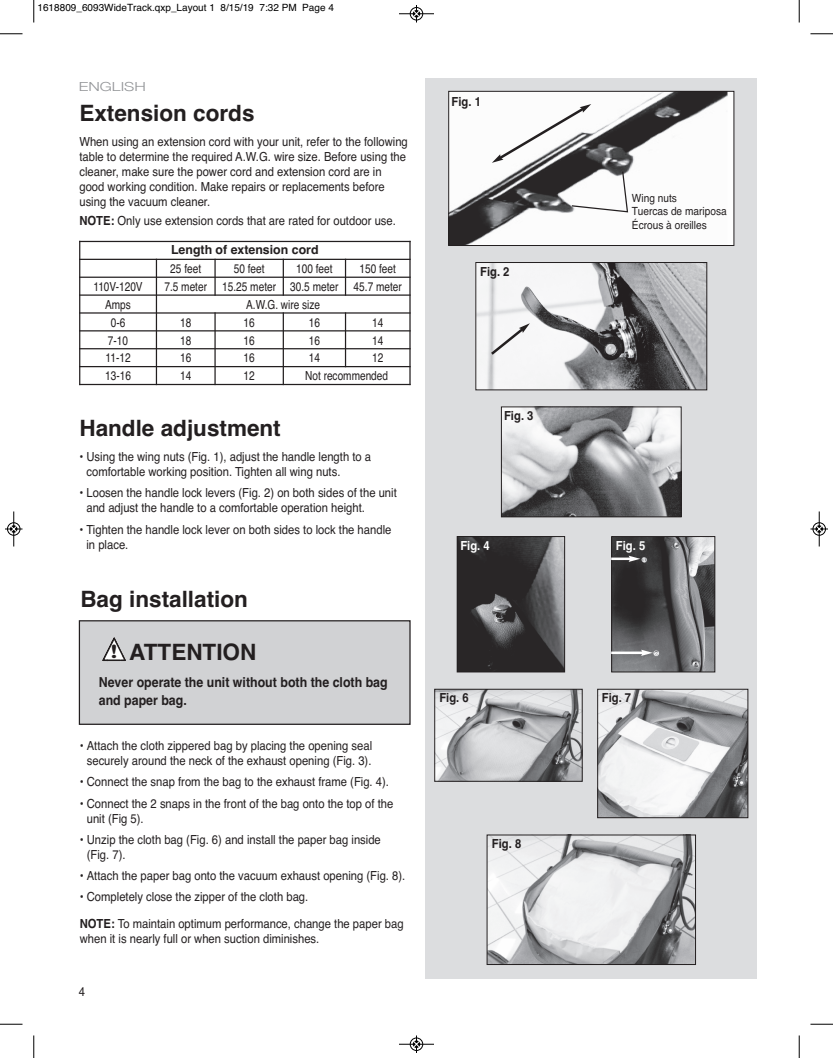
<style>
.page{position:relative;width:833px;height:1058px;background:#fff}
.page>*{position:absolute;margin:0;border:0;box-sizing:border-box;transform-origin:0 0}
.t1{font:700 22.5px "Helvetica";color:#231f20}
.t2{font:700 19.5px "Gill Sans";color:#231f20;scale:1.25 1}
.t3{font:700 13.75px/17.5px "Helvetica";color:#231f20;scale:.9 1}
.t4{font:12.5px/15px "Helvetica";color:#231f20;scale:.9 1}
.t5{font:12.5px "Helvetica";color:#231f20;scale:.81 1}
.t6{font:700 12.5px "Helvetica";color:#231f20;scale:.9 1}
.t7{font:700 12.5px "Helvetica";color:#231f20}
.t8{font:700 12.5px "Helvetica";color:#fff;scale:.9 1}
.t9{font:300 12.5px "Helvetica Neue";color:#939598;scale:1.3 1}
.t10{font:11.25px/13.5px "Helvetica";color:#231f20;scale:.9 1}
.t11{font:10px "Helvetica";color:#000}
.s1{font-weight:700}
</style>
<div class="page">
<div style="left:425px;top:79px;width:332px;height:900px;background:#dcdddf"></div>
<hr style="left:79px;top:241px;width:1px;height:144px;background:#231f20">
<hr style="left:156px;top:259px;width:1px;height:126px;background:#231f20">
<hr style="left:214px;top:259px;width:2px;height:37px;background:#231f20">
<hr style="left:214px;top:312px;width:2px;height:73px;background:#231f20">
<hr style="left:283px;top:259px;width:1px;height:37px;background:#231f20">
<hr style="left:283px;top:312px;width:1px;height:73px;background:#231f20">
<hr style="left:345px;top:259px;width:1px;height:37px;background:#231f20">
<hr style="left:345px;top:312px;width:1px;height:55px;background:#231f20">
<hr style="left:409px;top:241px;width:1px;height:144px;background:#231f20">
<hr style="left:79px;top:241px;width:331px;height:1px;background:#231f20">
<hr style="left:79px;top:259px;width:331px;height:1px;background:#231f20">
<hr style="left:79px;top:276px;width:331px;height:2px;background:#231f20">
<hr style="left:79px;top:294px;width:331px;height:2px;background:#231f20">
<hr style="left:79px;top:312px;width:331px;height:1px;background:#231f20">
<hr style="left:79px;top:330px;width:331px;height:1px;background:#231f20">
<hr style="left:79px;top:348px;width:331px;height:1px;background:#231f20">
<hr style="left:79px;top:366px;width:331px;height:1px;background:#231f20">
<hr style="left:79px;top:384px;width:331px;height:1px;background:#231f20">
<img style="left:450px;top:93px;width:282px;height:151px">
<div style="left:448px;top:91px;width:286px;height:155px;border:1px solid #231f20"></div>
<img style="left:477px;top:264px;width:228px;height:124px">
<div style="left:475px;top:262px;width:232px;height:128px;border:1px solid #231f20"></div>
<img style="left:436px;top:690px;width:144px;height:89px">
<div style="left:434px;top:688px;width:148px;height:93px;border:1px solid #231f20"></div>
<img style="left:613px;top:538px;width:100px;height:132px">
<div style="left:611px;top:536px;width:104px;height:136px;border:1px solid #231f20"></div>
<img style="left:503px;top:408px;width:176px;height:107px">
<div style="left:501px;top:406px;width:180px;height:111px;border:1px solid #231f20"></div>
<img style="left:599px;top:690px;width:147px;height:126px">
<div style="left:597px;top:688px;width:151px;height:130px;border:1px solid #231f20"></div>
<img style="left:458px;top:538px;width:105px;height:132px">
<div style="left:456px;top:536px;width:109px;height:136px;border:1px solid #231f20"></div>
<img style="left:488px;top:836px;width:206px;height:127px">
<div style="left:486px;top:834px;width:210px;height:131px;border:1px solid #231f20"></div>
<div style="left:79px;top:621px;width:331px;height:103px;background:#d1d2d4"></div>
<div style="left:79px;top:620px;width:331px;height:105px;border:1px solid #231f20"></div>
<svg style="left:102px;top:637px;width:24px;height:24px"></svg>
<svg style="left:492px;top:104px;width:99px;height:59px;background:#d8d7d8"></svg>
<svg style="left:570px;top:170px;width:58px;height:43px;background:#d6d5d6"></svg>
<svg style="left:488px;top:323px;width:42px;height:34px"></svg>
<hr style="left:611px;top:651px;width:32px;height:3px;background:#fff">
<svg style="left:641px;top:649px;width:11px;height:7px"></svg>
<hr style="left:611px;top:557px;width:19px;height:3px;background:#fff">
<svg style="left:628px;top:555px;width:12px;height:7px"></svg>
<svg style="left:33px;top:0;width:2px;height:22px"></svg>
<svg style="left:0;top:33px;width:22px;height:2px"></svg>
<svg style="left:798px;top:0;width:2px;height:22px"></svg>
<svg style="left:810px;top:33px;width:22px;height:2px"></svg>
<svg style="left:33px;top:1035px;width:2px;height:23px"></svg>
<svg style="left:0;top:1023px;width:22px;height:2px"></svg>
<svg style="left:798px;top:1035px;width:2px;height:23px"></svg>
<svg style="left:810px;top:1023px;width:22px;height:2px"></svg>
<hr style="left:399px;top:14px;width:35px;height:1px;background:#000">
<div style="left:410px;top:7px;width:13px;height:13px;border:1px solid #000;border-radius:50%"></div>
<svg style="left:413px;top:5px;width:6px;height:17px"></svg>
<hr style="left:399px;top:1044px;width:35px;height:1px;background:#000">
<div style="left:410px;top:1037px;width:13px;height:13px;border:1px solid #000;border-radius:50%"></div>
<svg style="left:413px;top:1035px;width:6px;height:17px"></svg>
<hr style="left:14px;top:511px;width:1px;height:35px;background:#000">
<div style="left:7px;top:522px;width:13px;height:13px;border:1px solid #000;border-radius:50%"></div>
<svg style="left:5px;top:526px;width:17px;height:6px"></svg>
<hr style="left:819px;top:511px;width:1px;height:35px;background:#000">
<div style="left:812px;top:522px;width:13px;height:13px;border:1px solid #000;border-radius:50%"></div>
<svg style="left:810px;top:526px;width:18px;height:6px"></svg>
<p class="t11" style="left:38px;top:2px;width:298px">1618809_6093WideTrack.qxp_Layout 1 8/15/19 7:32 PM Page 4</p>
<p class="t9" style="left:79px;top:79px;width:53px">ENGLISH</p>
<h1 class="t1" style="left:79px;top:100px;width:177px">Extension cords</h1>
<p class="t4" style="left:79px;top:134px;width:366px">When using an extension cord with your unit, refer to the following table to determine the required A.W.G. wire size. Before using the cleaner, make sure the power cord and extension cord are in good working condition. Make repairs or replacements before using the vacuum cleaner.</p>
<p class="t4" style="left:79px;top:213px;width:353px"><span class="s1">NOTE:</span> Only use extension cords that are rated for outdoor use.</p>
<p class="t7" style="left:171px;top:242px;width:149px">Length of extension cord</p>
<p class="t5" style="left:170px;top:261px;width:40px">25 feet</p>
<p class="t5" style="left:234px;top:261px;width:40px">50 feet</p>
<p class="t5" style="left:296px;top:261px;width:47px">100 feet</p>
<p class="t5" style="left:359px;top:261px;width:47px">150 feet</p>
<p class="t5" style="left:93px;top:279px;width:62px">110V-120V</p>
<p class="t5" style="left:164px;top:279px;width:294px">7.5 meter 15.25 meter 30.5 meter 45.7 meter</p>
<p class="t5" style="left:105px;top:297px;width:33px">Amps</p>
<p class="t5" style="left:246px;top:297px;width:93px">A.W.G. wire size</p>
<p class="t5" style="left:111px;top:315px;width:19px">0-6</p>
<p class="t5" style="left:180px;top:315px;width:15px">18</p>
<p class="t5" style="left:243px;top:315px;width:15px">16</p>
<p class="t5" style="left:309px;top:315px;width:15px">16</p>
<p class="t5" style="left:372px;top:315px;width:15px">14</p>
<p class="t5" style="left:108px;top:333px;width:26px">7-10</p>
<p class="t5" style="left:180px;top:333px;width:15px">18</p>
<p class="t5" style="left:243px;top:333px;width:15px">16</p>
<p class="t5" style="left:309px;top:333px;width:15px">16</p>
<p class="t5" style="left:372px;top:333px;width:15px">14</p>
<p class="t5" style="left:106px;top:351px;width:32px">11-12</p>
<p class="t5" style="left:180px;top:351px;width:15px">16</p>
<p class="t5" style="left:243px;top:351px;width:15px">16</p>
<p class="t5" style="left:309px;top:351px;width:15px">14</p>
<p class="t5" style="left:372px;top:351px;width:15px">12</p>
<p class="t5" style="left:105px;top:369px;width:33px">13-16</p>
<p class="t5" style="left:180px;top:369px;width:15px">14</p>
<p class="t5" style="left:243px;top:369px;width:15px">12</p>
<p class="t5" style="left:305px;top:369px;width:104px">Not recommended</p>
<h1 class="t1" style="left:79px;top:415px;width:203px">Handle adjustment</h1>
<p class="t4" style="left:86px;top:449px;width:318px;text-indent:-7px">• Using the wing nuts (Fig. 1), adjust the handle length to a comfortable working position. Tighten all wing nuts.</p>
<p class="t4" style="left:86px;top:485px;width:346px;text-indent:-7px">• Loosen the handle lock levers (Fig. 2) on both sides of the unit and adjust the handle to a comfortable operation height.</p>
<p class="t4" style="left:86px;top:522px;width:340px;text-indent:-7px">• Tighten the handle lock lever on both sides to lock the handle in place.</p>
<h1 class="t1" style="left:80px;top:585px;width:169px">Bag installation</h1>
<h1 class="t1" style="left:129px;top:638px;width:129px">ATTENTION</h1>
<p class="t3" style="left:99px;top:674px;width:322px">Never operate the unit without both the cloth bag and paper bag.</p>
<h2 class="t2" style="left:111px;top:644px;width:7px">!</h2>
<p class="t4" style="left:80px;top:738px;width:326px;text-align:center">• Attach the cloth zippered bag by placing the opening seal securely around the neck of the exhaust opening (Fig. 3).</p>
<p class="t4" style="left:80px;top:774px;width:345px">• Connect the snap from the bag to the exhaust frame (Fig. 4).</p>
<p class="t4" style="left:87px;top:795px;width:342px;text-indent:-7px">• Connect the 2 snaps in the front of the bag onto the top of the unit (Fig 5).</p>
<p class="t4" style="left:87px;top:832px;width:328px;text-indent:-7px">• Unzip the cloth bag (Fig. 6) and install the paper bag inside (Fig. 7).</p>
<p class="t4" style="left:80px;top:868px;width:363px">• Attach the paper bag onto the vacuum exhaust opening (Fig. 8).</p>
<p class="t4" style="left:80px;top:884px;width:361px;line-height:26.2px">• Completely close the zipper of the cloth bag.<br><span class="s1">NOTE:</span> To maintain optimum performance, change the paper bag</p>
<p class="t4" style="left:80px;top:930px;width:268px">when it is nearly full or when suction diminishes.</p>
<p class="t4" style="left:79px;top:984px;width:8px">4</p>
<p class="t6" style="left:451px;top:94px;width:34px">Fig. 1</p>
<p class="t6" style="left:480px;top:264px;width:34px">Fig. 2</p>
<p class="t6" style="left:504px;top:409px;width:34px">Fig. 3</p>
<p class="t10" style="left:632px;top:191px;width:107px">Wing nuts<br>Tuercas de mariposa<br>Écrous à oreilles</p>
<p class="t8" style="left:460px;top:538px;width:34px">Fig. 4</p>
<p class="t8" style="left:616px;top:538px;width:34px">Fig. 5</p>
<p class="t6" style="left:439px;top:690px;width:34px">Fig. 6</p>
<p class="t6" style="left:601px;top:690px;width:34px">Fig. 7</p>
<p class="t6" style="left:492px;top:836px;width:34px">Fig. 8</p>
</div>
